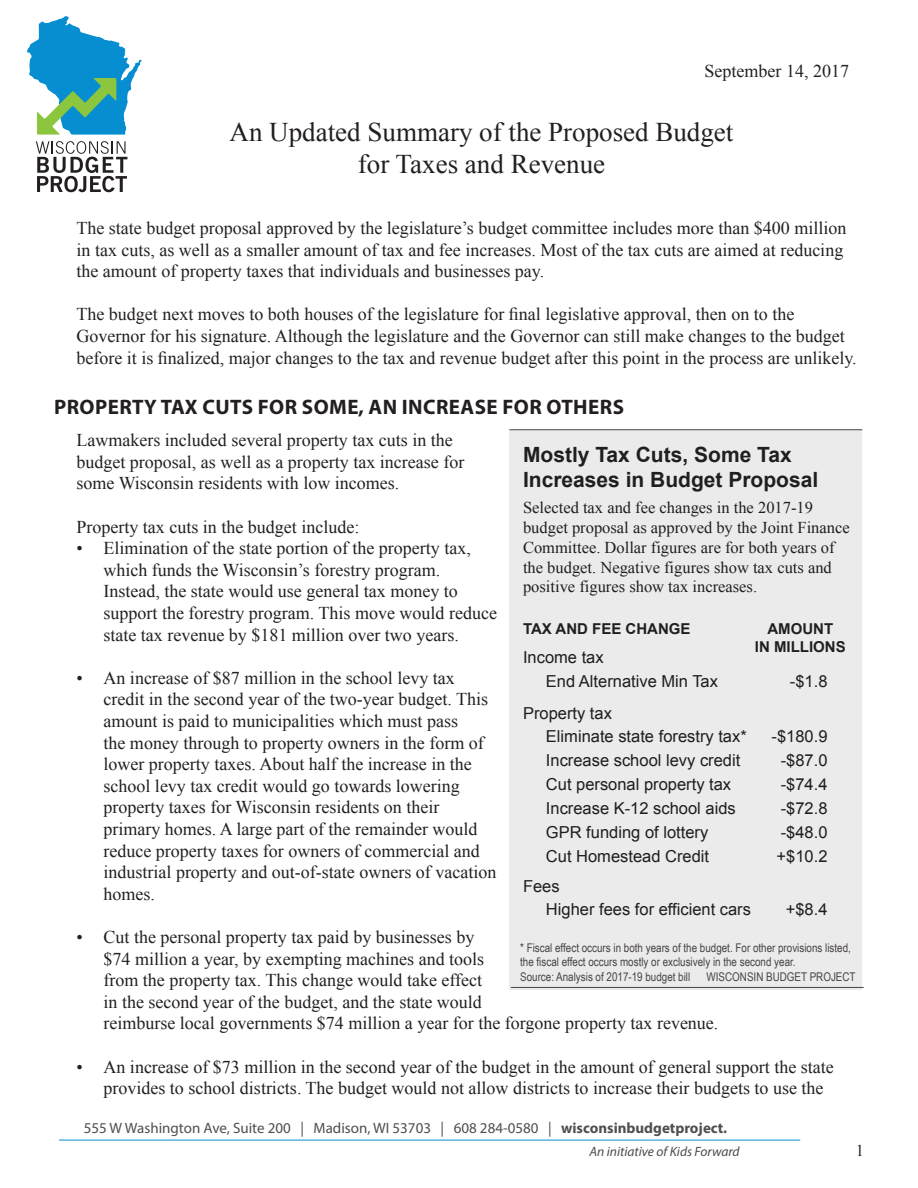
<style>
.page{position:relative;width:918px;height:1188px;background:#fff}
.page>*{position:absolute;margin:0;border:0;box-sizing:border-box;transform-origin:0 0}
.Report_Title{font:27px "Times New Roman";color:#231f20}
.t1{font:700 21px/25.2px "Arial";color:#211e1e}
.Header1{font:700 21px "Myriad Pro";letter-spacing:.02em;color:#231f20}
.t2{font:18px/21.6px "Times New Roman";color:#231f20}
.t3{font:16.5px/23.1px "Arial";color:#201d1e}
.t4{font:16.5px/19.8px "Times New Roman";color:#211e1e}
.t5{font:16.5px "Times New Roman";color:#231f20}
.Header_2{font:15px "Myriad Pro";color:#4e4f50}
.t6{font:700 15px/18px "Arial";color:#211e1e;text-align:center}
.Header_2-2{font:italic 13.5px "Myriad Pro";color:#4b4c4d}
.t7{font:12px/14.4px "Arial Narrow";color:#484343}
.s1{font-weight:700}
</style>
<div class="page">
<svg style="left:36px;top:141px;width:91px;height:51px"></svg>
<svg style="left:27px;top:16px;width:115px;height:119px"></svg>
<div style="left:509px;top:430px;width:353px;height:560px;background:#ebebeb"></div>
<hr style="left:509px;top:429px;width:353px;height:1px;background:#484343">
<hr style="left:511px;top:987px;width:353px;height:1px;background:#484343">
<hr style="left:59px;top:1140px;width:741px;height:1px;background:#068ed0">
<p class="t2" style="left:705px;top:60px;width:146px">September 14, 2017</p>
<p class="Report_Title" style="left:230px;top:114px;width:505px">An Updated Summary of the Proposed Budget</p>
<p class="Report_Title" style="left:358px;top:146px;width:249px">for Taxes and Revenue</p>
<p class="t2" style="left:76px;top:217px;width:771px">The state budget proposal approved by the legislature’s budget committee includes more than $400 million in tax cuts, as well as a smaller amount of tax and fee increases. Most of the tax cuts are aimed at reducing the amount of property taxes that individuals and businesses pay.</p>
<p class="t2" style="left:76px;top:303px;width:782px">The budget next moves to both houses of the legislature for final legislative approval, then on to the<br>Governor for his signature. Although the legislature and the Governor can still make changes to the budget before it is finalized, major changes to the tax and revenue budget after this point in the process are unlikely.</p>
<p class="Header1" style="left:54px;top:393px;width:571px">PROPERTY TAX CUTS FOR SOME, AN INCREASE FOR OTHERS</p>
<p class="t2" style="left:76px;top:429px;width:389px">Lawmakers included several property tax cuts in the budget proposal, as well as a property tax increase for some Wisconsin residents with low incomes.</p>
<p class="t2" style="left:76px;top:515px;width:284px">Property tax cuts in the budget include:</p>
<p class="t2" style="left:104px;top:537px;width:395px;text-indent:-27px">• Elimination of the state portion of the property tax, which funds the Wisconsin’s forestry program.<br>Instead, the state would use general tax money to support the forestry program. This move would reduce state tax revenue by $181 million over two years.</p>
<p class="t2" style="left:104px;top:667px;width:394px;text-indent:-27px">• An increase of $87 million in the school levy tax credit in the second year of the two-year budget. This amount is paid to municipalities which must pass<br>the money through to property owners in the form of lower property taxes. About half the increase in the school levy tax credit would go towards lowering property taxes for Wisconsin residents on their primary homes. A large part of the remainder would reduce property taxes for owners of commercial and industrial property and out-of-state owners of vacation homes.</p>
<p class="t2" style="left:104px;top:926px;width:616px;text-indent:-27px">• Cut the personal property tax paid by businesses by<br>$74 million a year, by exempting machines and tools<br>from the property tax. This change would take effect<br>in the second year of the budget, and the state would<br>reimburse local governments $74 million a year for the forgone property tax revenue.</p>
<p class="t2" style="left:104px;top:1055px;width:732px;text-indent:-27px">• An increase of $73 million in the second year of the budget in the amount of general support the state provides to school districts. The budget would not allow districts to increase their budgets to use the</p>
<p class="t1" style="left:523px;top:442px;width:297px">Mostly Tax Cuts, Some Tax<br>Increases in Budget Proposal</p>
<p class="t4" style="left:523px;top:497px;width:328px">Selected tax and fee changes in the 2017-19 budget proposal as approved by the Joint Finance Committee. Dollar figures are for both years of the budget. Negative figures show tax cuts and positive figures show tax increases.</p>
<p class="t6" style="left:523px;top:620px;width:169px">TAX AND FEE CHANGE</p>
<p class="t6" style="left:755px;top:620px;width:92px">AMOUNT<br>IN MILLIONS</p>
<p class="t3" style="left:546px;top:646px;width:174px;text-indent:-23px">Income tax<br>End Alternative Min Tax</p>
<p class="t3" style="left:790px;top:669px;width:39px">-$1.8</p>
<p class="t3" style="left:523px;top:701px;width:90px">Property tax</p>
<p class="t3" style="left:772px;top:725px;width:57px">-$180.9</p>
<p class="t3" style="left:546px;top:725px;width:202px;line-height:23.9px">Eliminate state forestry tax*<br>Increase school levy credit</p>
<p class="t3" style="left:546px;top:797px;width:191px">Increase K-12 school aids</p>
<p class="t3" style="left:546px;top:845px;width:165px">Cut Homestead Credit</p>
<p class="t3" style="left:781px;top:749px;width:48px">-$87.0</p>
<p class="t3" style="left:781px;top:797px;width:48px">-$72.8</p>
<p class="t3" style="left:777px;top:845px;width:52px">+$10.2</p>
<p class="t3" style="left:781px;top:773px;width:48px">-$74.4</p>
<p class="t3" style="left:546px;top:773px;width:187px">Cut personal property tax</p>
<p class="t3" style="left:546px;top:821px;width:164px">GPR funding of lottery</p>
<p class="t3" style="left:781px;top:821px;width:48px">-$48.0</p>
<p class="t3" style="left:523px;top:875px;width:38px">Fees</p>
<p class="t3" style="left:786px;top:898px;width:43px">+$8.4</p>
<p class="t3" style="left:546px;top:898px;width:207px">Higher fees for efficient cars</p>
<p class="t7" style="left:520px;top:940px;width:332px">* Fiscal effect occurs in both years of the budget. For other provisions listed, the fiscal effect occurs mostly or exclusively in the second year.<br>Source: Analysis of 2017-19 budget bill</p>
<p class="t7" style="left:707px;top:969px;width:151px">WISCONSIN BUDGET PROJECT</p>
<p class="Header_2" style="left:84px;top:1119px;width:645px">555 W Washington Ave, Suite 200 | Madison, WI 53703 | 608 284-0580 | <span class="s1">wisconsinbudgetproject.</span></p>
<p class="Header_2-2" style="left:589px;top:1143px;width:152px">An initiative of Kids Forward</p>
<p class="t5" style="left:856px;top:1139px;width:10px">1</p>
</div>
